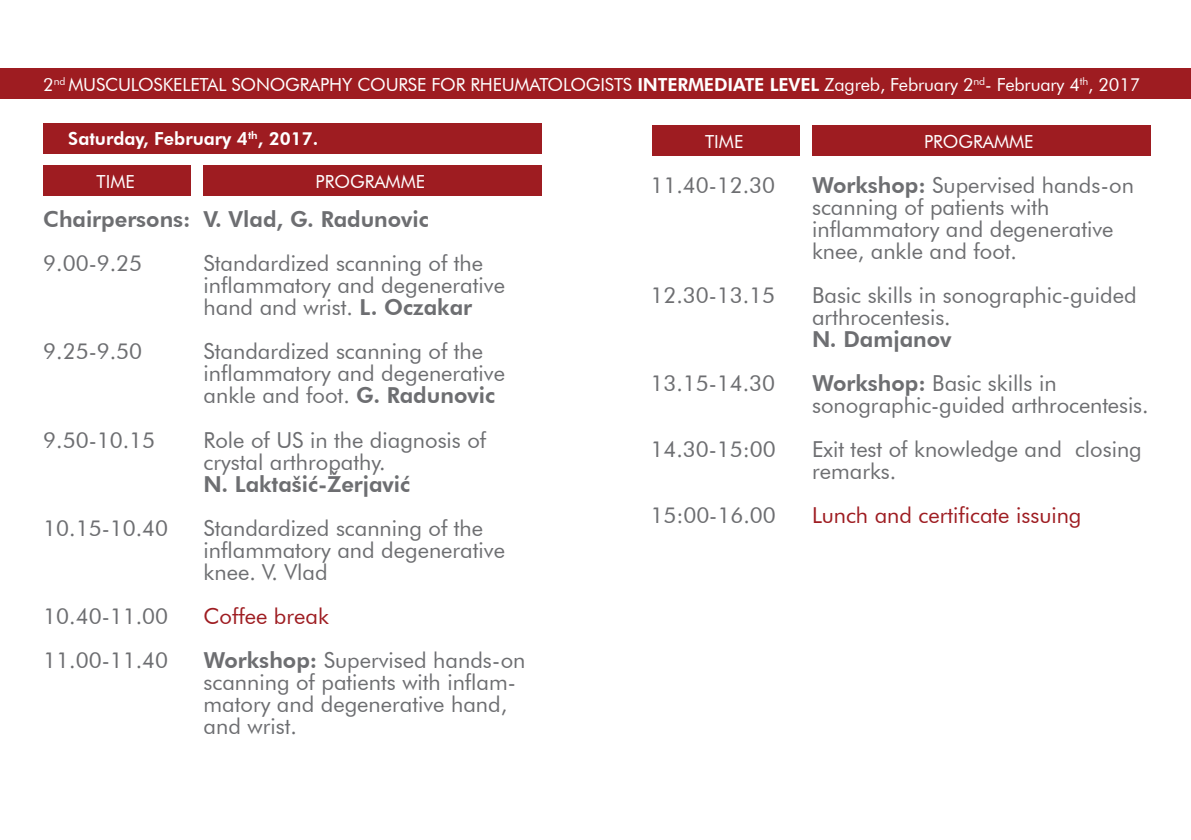
<style>
.page{position:relative;width:1191px;height:840px;background:#fff}
.page>*{position:absolute;margin:0;border:0;box-sizing:border-box;transform-origin:0 0}
.t1{font:22px/22px "Futura BT";color:#6d6e71}
.t2{font:800 22px/44px "Futura BT";color:#6d6e71}
.t3{font:22px "Futura BT";color:#9e1c21}
.t4{font:18px "Futura BT";letter-spacing:-.01em;color:#fff}
.t5{font:800 18px "Futura BT";color:#fff}
.s1{font-weight:800}
.s2{color:#9e1c21}
.s3{font-weight:400}
</style>
<div class="page">
<div style="left:0;top:68px;width:1191px;height:31px;background:#9e1c21"></div>
<div style="left:652px;top:125px;width:147px;height:31px;background:#9e1c21"></div>
<div style="left:812px;top:125px;width:338px;height:31px;background:#9e1c21"></div>
<div style="left:43px;top:123px;width:498px;height:31px;background:#9e1c21"></div>
<div style="left:43px;top:165px;width:148px;height:30px;background:#9e1c21"></div>
<div style="left:203px;top:165px;width:339px;height:30px;background:#9e1c21"></div>
<p class="t4" style="left:43px;top:73px;width:1098px">2<sup>nd</sup> MUSCULOSKELETAL SONOGRAPHY COURSE FOR RHEUMATOLOGISTS <span class="s1">INTERMEDIATE LEVEL</span> Zagreb, February 2<sup>nd</sup>- February 4<sup>th</sup>, 2017</p>
<p class="t5" style="left:68px;top:128px;width:252px">Saturday, February 4<sup>th</sup>, 2017.</p>
<p class="t4" style="left:705px;top:131px;width:40px">TIME</p>
<p class="t4" style="left:924px;top:131px;width:111px">PROGRAMME</p>
<p class="t4" style="left:97px;top:170px;width:40px">TIME</p>
<p class="t4" style="left:316px;top:170px;width:111px">PROGRAMME</p>
<p class="t2" style="left:204px;top:197px;width:227px">V. Vlad, G. Radunovic</p>
<p class="t1" style="left:204px;top:252px;width:303px">Standardized scanning of the inflammatory and degenerative hand and wrist. <span class="s1">L. Oczakar</span></p>
<p class="t1" style="left:204px;top:340px;width:303px">Standardized scanning of the inflammatory and degenerative ankle and foot. <span class="s1">G. Radunovic</span></p>
<p class="t1" style="left:204px;top:428px;width:284px">Role of US in the diagnosis of crystal arthropathy.</p>
<p class="t2" style="left:43px;top:197px;width:149px">Chairpersons:</p>
<p class="t1" style="left:43px;top:252px;width:100px">9.00-9.25</p>
<p class="t1" style="left:43px;top:340px;width:100px">9.25-9.50</p>
<p class="t1" style="left:43px;top:428px;width:113px">9.50-10.15</p>
<p class="t2" style="left:204px;top:461px;width:208px">N. Laktašić-Žerjavić</p>
<p class="t1" style="left:204px;top:516px;width:303px">Standardized scanning of the inflammatory and degenerative knee. V. Vlad</p>
<p class="t1" style="left:204px;top:593px;width:323px;line-height:44px"><span class="s2">Coffee break<br></span><span class="s1">Workshop:</span> Supervised hands-on</p>
<p class="t1" style="left:204px;top:670px;width:314px">scanning of patients with inflam&shy;matory and degenerative hand, and wrist.</p>
<p class="t1" style="left:43px;top:516px;width:126px">10.15-10.40</p>
<p class="t1" style="left:43px;top:593px;width:126px;line-height:44px">10.40-11.00<br>11.00-11.40</p>
<p class="t1" style="left:650px;top:173px;width:126px">11.40-12.30</p>
<p class="t1" style="left:650px;top:283px;width:126px">12.30-13.15</p>
<p class="t1" style="left:650px;top:371px;width:126px">13.15-14.30</p>
<p class="t1" style="left:650px;top:437px;width:127px">14.30-15:00</p>
<p class="t1" style="left:650px;top:503px;width:127px">15:00-16.00</p>
<p class="t1" style="left:812px;top:173px;width:323px"><span class="s1">Workshop:</span> Supervised hands-on scanning of patients with inflammatory and degenerative knee, ankle and foot.</p>
<p class="t1" style="left:812px;top:283px;width:326px">Basic skills in sonographic-guided arthrocentesis.</p>
<p class="t2" style="left:812px;top:316px;width:246px">N. Damjanov<br>Workshop: <span class="s3">Basic skills in</span></p>
<p class="t1" style="left:812px;top:382px;width:338px;line-height:44px">sonographic-guided arthrocentesis.<br>Exit test of knowledge and closing</p>
<p class="t1" style="left:812px;top:459px;width:86px">remarks.</p>
<p class="t3" style="left:812px;top:501px;width:271px">Lunch and certificate issuing</p>
</div>
